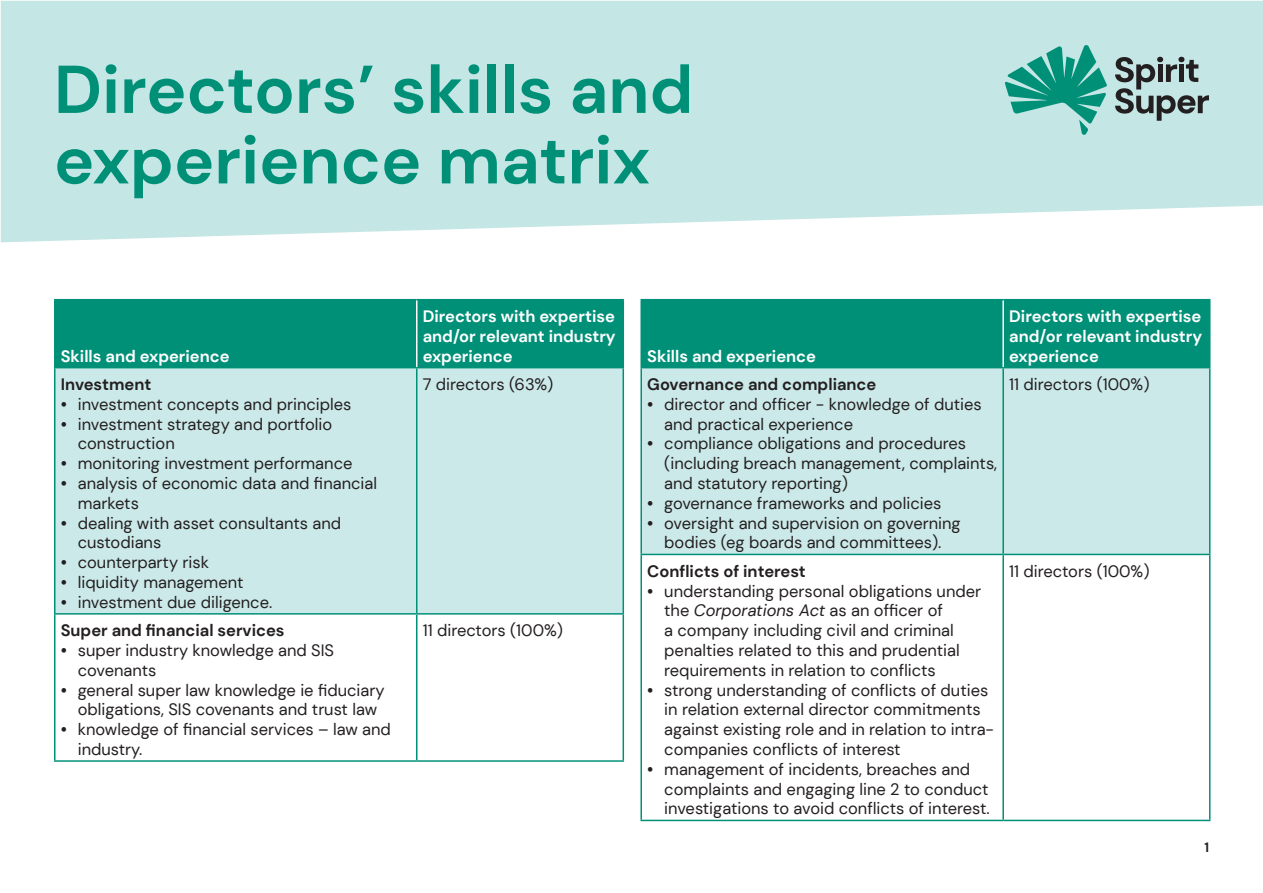
<style>
.page{position:relative;width:1263px;height:893px;background:#fff}
.page>*{position:absolute;margin:0;border:0;box-sizing:border-box;transform-origin:0 0}
.t1{font:700 67.5px/70.5px "DM Sans";color:#009078}
.Table_copy{font:16.5px/19.8px "DM Sans";color:#231f20}
.Table_header{font:700 16.5px/19.8px "DM Sans";color:#fff;text-align:justify}
.Table_bold{font:700 16.5px "DM Sans";color:#231f20}
.t2{font:700 13.5px "DM Sans";color:#231f20}
.s1{font-weight:700}
.s2{font-style:italic}
</style>
<div class="page">
<svg style="left:1px;top:1px;width:1262px;height:241px;background:#c8e7e7"></svg>
<svg style="left:1115px;top:57px;width:94px;height:64px;background:#8ca1a0"></svg>
<svg style="left:1005px;top:44px;width:102px;height:92px;background:#6abeb3"></svg>
<div style="left:56px;top:300px;width:566px;height:67px;background:#009078"></div>
<div style="left:56px;top:368px;width:566px;height:245px;background:#cce9e9"></div>
<hr style="left:54px;top:368px;width:2px;height:245px;background:#009078">
<hr style="left:416px;top:368px;width:1px;height:245px;background:#009078">
<hr style="left:622px;top:368px;width:2px;height:245px;background:#009078">
<hr style="left:54px;top:613px;width:363px;height:2px;background:#009078">
<hr style="left:54px;top:615px;width:2px;height:145px;background:#009078">
<hr style="left:417px;top:613px;width:207px;height:2px;background:#009078">
<hr style="left:416px;top:615px;width:1px;height:145px;background:#009078">
<hr style="left:622px;top:615px;width:2px;height:145px;background:#009078">
<hr style="left:54px;top:760px;width:363px;height:2px;background:#009078">
<hr style="left:417px;top:760px;width:207px;height:2px;background:#009078">
<hr style="left:54px;top:299px;width:363px;height:1px;background:#009078">
<hr style="left:54px;top:300px;width:2px;height:67px;background:#009078">
<hr style="left:417px;top:299px;width:207px;height:1px;background:#009078">
<hr style="left:622px;top:300px;width:2px;height:67px;background:#009078">
<hr style="left:54px;top:367px;width:363px;height:1px;background:#009078">
<hr style="left:417px;top:367px;width:207px;height:1px;background:#009078">
<hr style="left:416px;top:300px;width:1px;height:67px;background:#fff">
<div style="left:642px;top:300px;width:567px;height:67px;background:#009078"></div>
<div style="left:642px;top:368px;width:567px;height:186px;background:#cce9e9"></div>
<hr style="left:640px;top:368px;width:2px;height:186px;background:#009078">
<hr style="left:1002px;top:368px;width:2px;height:186px;background:#009078">
<hr style="left:1209px;top:368px;width:1px;height:186px;background:#009078">
<hr style="left:640px;top:554px;width:363px;height:1px;background:#009078">
<hr style="left:640px;top:555px;width:2px;height:265px;background:#009078">
<hr style="left:1003px;top:554px;width:207px;height:1px;background:#009078">
<hr style="left:1002px;top:555px;width:2px;height:265px;background:#009078">
<hr style="left:1209px;top:555px;width:1px;height:265px;background:#009078">
<hr style="left:640px;top:820px;width:363px;height:1px;background:#009078">
<hr style="left:1003px;top:820px;width:207px;height:1px;background:#009078">
<hr style="left:640px;top:299px;width:363px;height:1px;background:#009078">
<hr style="left:640px;top:300px;width:2px;height:67px;background:#009078">
<hr style="left:1003px;top:299px;width:207px;height:1px;background:#009078">
<hr style="left:1209px;top:300px;width:1px;height:67px;background:#009078">
<hr style="left:640px;top:367px;width:363px;height:1px;background:#009078">
<hr style="left:1003px;top:367px;width:207px;height:1px;background:#009078">
<hr style="left:1002px;top:300px;width:2px;height:67px;background:#fff">
<p class="t1" style="left:54px;top:54px;width:641px">Directors’ skills and experience matrix</p>
<p class="Table_header" style="left:61px;top:346px;width:170px">Skills and experience</p>
<p class="Table_bold" style="left:61px;top:374px;width:92px">Investment</p>
<p class="Table_copy" style="left:61px;top:394px;width:292px"><span class="s1">•</span> investment concepts and principles</p>
<p class="Table_copy" style="left:78px;top:414px;width:256px;text-indent:-17px"><span class="s1">•</span> investment strategy and portfolio construction</p>
<p class="Table_copy" style="left:61px;top:453px;width:293px"><span class="s1">•</span> monitoring investment performance</p>
<p class="Table_copy" style="left:78px;top:473px;width:301px;text-indent:-17px"><span class="s1">•</span> analysis of economic data and financial markets</p>
<p class="Table_copy" style="left:78px;top:513px;width:265px;text-indent:-17px"><span class="s1">•</span> dealing with asset consultants and custodians</p>
<p class="Table_copy" style="left:61px;top:552px;width:150px"><span class="s1">•</span> counterparty risk</p>
<p class="Table_copy" style="left:61px;top:572px;width:184px"><span class="s1">•</span> liquidity management</p>
<p class="Table_copy" style="left:61px;top:592px;width:213px"><span class="s1">•</span> investment due diligence.</p>
<p class="Table_bold" style="left:61px;top:620px;width:225px">Super and financial services</p>
<p class="Table_copy" style="left:78px;top:640px;width:258px;text-indent:-17px"><span class="s1">•</span> super industry knowledge and SIS covenants</p>
<p class="Table_copy" style="left:61px;top:680px;width:325px;text-align:center"><span class="s1">•</span> general super law knowledge ie fiduciary obligations, SIS covenants and trust law</p>
<p class="Table_copy" style="left:78px;top:719px;width:315px;text-indent:-17px"><span class="s1">•</span> knowledge of financial services – law and industry.</p>
<p class="Table_header" style="left:423px;top:306px;width:194px">Directors with expertise and/or relevant industry experience</p>
<p class="Table_copy" style="left:423px;top:374px;width:132px">7 directors (63%)</p>
<p class="Table_copy" style="left:423px;top:620px;width:142px">11 directors (100%)</p>
<p class="Table_header" style="left:647px;top:346px;width:170px">Skills and experience</p>
<p class="Table_bold" style="left:647px;top:374px;width:231px">Governance and compliance</p>
<p class="Table_copy" style="left:664px;top:394px;width:319px;text-indent:-17px"><span class="s1">•</span> director and officer - knowledge of duties and practical experience</p>
<p class="Table_copy" style="left:664px;top:434px;width:334px;text-indent:-17px"><span class="s1">•</span> compliance obligations and procedures (including breach management, complaints, and statutory reporting)</p>
<p class="Table_copy" style="left:647px;top:493px;width:296px"><span class="s1">•</span> governance frameworks and policies</p>
<p class="Table_copy" style="left:647px;top:513px;width:315px;text-align:center"><span class="s1">•</span> oversight and supervision on governing bodies (eg boards and committees).</p>
<p class="Table_bold" style="left:647px;top:561px;width:160px">Conflicts of interest</p>
<p class="Table_copy" style="left:664px;top:581px;width:318px;text-indent:-17px"><span class="s1">•</span> understanding personal obligations under the <span class="s2">Corporations Act</span> as an officer of<br>a company including civil and criminal penalties related to this and prudential requirements in relation to conflicts</p>
<p class="Table_copy" style="left:664px;top:680px;width:331px;text-indent:-17px"><span class="s1">•</span> strong understanding of conflicts of duties in relation external director commitments against existing role and in relation to intra&shy;companies conflicts of interest</p>
<p class="Table_copy" style="left:664px;top:759px;width:327px;text-indent:-17px"><span class="s1">•</span> management of incidents, breaches and complaints and engaging line 2 to conduct investigations to avoid conflicts of interest.</p>
<p class="Table_header" style="left:1009px;top:306px;width:194px">Directors with expertise and/or relevant industry experience</p>
<p class="Table_copy" style="left:1009px;top:374px;width:142px">11 directors (100%)</p>
<p class="Table_copy" style="left:1009px;top:561px;width:142px">11 directors (100%)</p>
<p class="t2" style="left:1204px;top:839px;width:6px">1</p>
</div>
